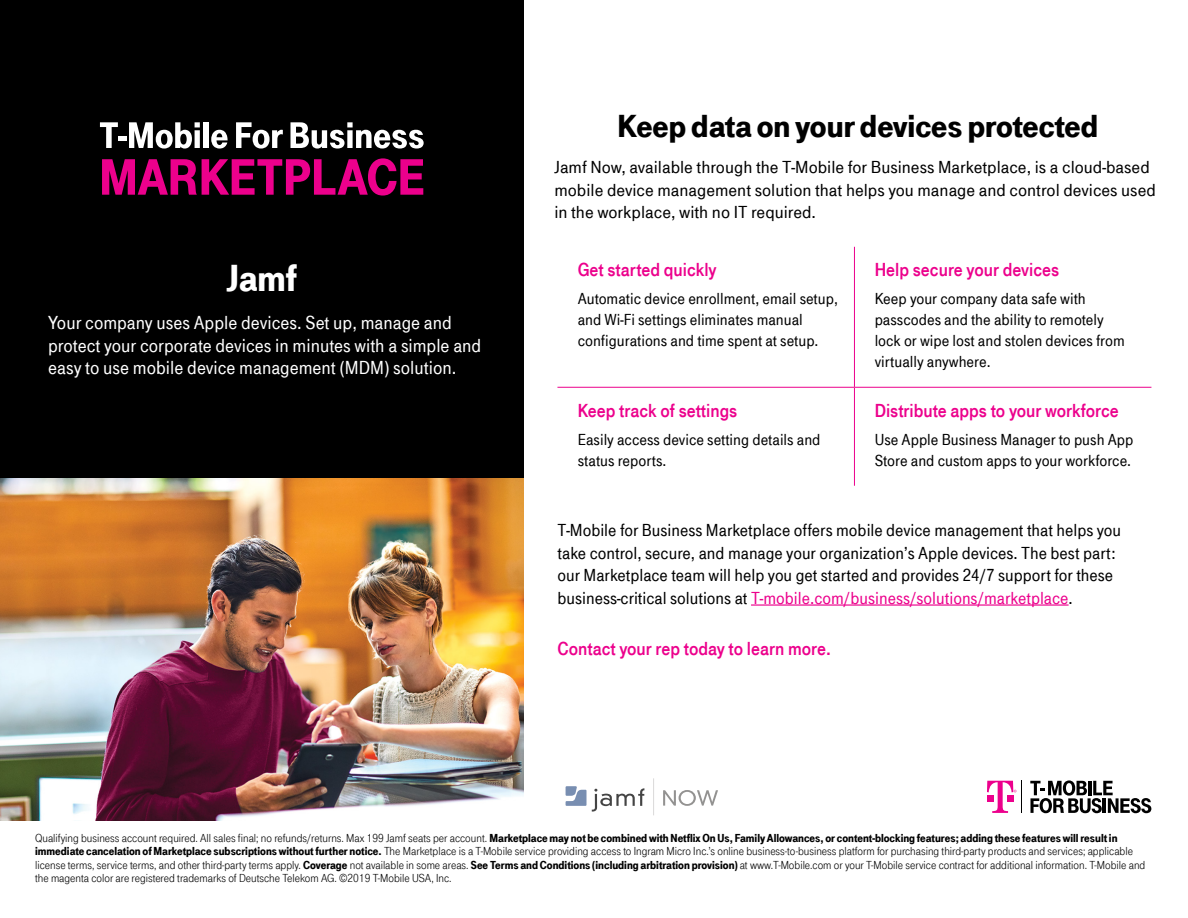
<style>
.page{position:relative;width:1188px;height:918px;background:#fff}
.page>*{position:absolute;margin:0;border:0;box-sizing:border-box;transform-origin:0 0}
.t1{font:39px "Tele Grotesk Ultr";color:#fff}
.t2{font:33px "Tele Grotesk Ultr";color:#000;scale:1.05 1}
.t3{font:19.5px/22.5px "Tele Grotesk Halb";color:#fff}
.t4{font:19.5px "Tele Grotesk Fett";color:#ec008c}
.t5{font:18px/22.5px "Tele Grotesk Halb";color:#000}
.t6{font:18px/22.5px "Tele Grotesk Halb";color:#000;scale:1.05 1}
.t7{font:16.5px/21px "Tele Grotesk Halb";color:#000}
.t8{font:12px/13.5px "Tele Grotesk Norm";color:#000}
.t9{font:12px "Tele Grotesk Ultr";color:#000}
.s1{color:#ec008c}
.s2{font-family:"Tele Grotesk Norm"}
.s3{font-family:"Tele Grotesk Ultr"}
</style>
<div class="page">
<div style="left:0;top:0;width:524px;height:815px;background:#000"></div>
<hr style="left:751px;top:604px;width:318px;height:2px;background:#ec008c">
<hr style="left:854px;top:247px;width:1px;height:140px;background:#ec008c">
<hr style="left:557px;top:387px;width:297px;height:1px;background:#ec008c">
<hr style="left:854px;top:387px;width:297px;height:1px;background:#ec008c">
<hr style="left:854px;top:388px;width:1px;height:98px;background:#ec008c">
<svg style="left:987px;top:781px;width:30px;height:32px"></svg>
<svg style="left:1030px;top:780px;width:121px;height:33px"></svg>
<hr style="left:1021px;top:781px;width:1px;height:32px;background:#000">
<svg style="left:100px;top:122px;width:18px;height:26px"></svg>
<div style="left:119px;top:136px;width:8px;height:5px;background:#fff"></div>
<svg style="left:129px;top:122px;width:71px;height:27px"></svg>
<div style="left:203px;top:122px;width:6px;height:26px;background:#fff"></div>
<svg style="left:211px;top:130px;width:17px;height:19px"></svg>
<svg style="left:236px;top:122px;width:47px;height:27px"></svg>
<svg style="left:290px;top:122px;width:134px;height:27px"></svg>
<svg style="left:102px;top:158px;width:321px;height:38px"></svg>
<svg style="left:663px;top:790px;width:55px;height:16px"></svg>
<svg style="left:566px;top:786px;width:78px;height:26px"></svg>
<svg style="left:653px;top:778px;width:1px;height:37px"></svg>
<img style="left:0;top:478px;width:524px;height:343px">
<h2 class="t2" style="left:617px;top:108px;width:459px">Keep data on your devices protected</h2>
<h3 class="t6" style="left:554px;top:156px;width:574px">Jamf Now, available through the T-Mobile for Business Marketplace, is a cloud-based mobile device management solution that helps you manage and control devices used in the workplace, with no IT required.</h3>
<h1 class="t1" style="left:227px;top:257px;width:72px">Jamf</h1>
<h3 class="t4" style="left:578px;top:259px;width:140px">Get started quickly</h3>
<h3 class="t7" style="left:578px;top:288px;width:262px">Automatic device enrollment, email setup, and Wi-Fi settings eliminates manual configurations and time spent at setup.</h3>
<h3 class="t3" style="left:48px;top:312px;width:435px">Your company uses Apple devices. Set up, manage and protect your corporate devices in minutes with a simple and easy to use mobile device management (MDM) solution.</h3>
<h3 class="t4" style="left:578px;top:399px;width:161px">Keep track of settings</h3>
<h3 class="t7" style="left:578px;top:429px;width:244px">Easily access device setting details and status reports.</h3>
<h3 class="t4" style="left:875px;top:259px;width:186px">Help secure your devices</h3>
<h3 class="t7" style="left:875px;top:288px;width:252px">Keep your company data safe with passcodes and the ability to remotely lock or wipe lost and stolen devices from virtually anywhere.</h3>
<h3 class="t4" style="left:875px;top:399px;width:246px">Distribute apps to your workforce</h3>
<h3 class="t7" style="left:875px;top:429px;width:260px">Use Apple Business Manager to push App<br>Store and custom apps to your workforce.</h3>
<p class="t5" style="left:557px;top:519px;width:565px">T-Mobile for Business Marketplace offers mobile device management that helps you take control, secure, and manage your organization’s Apple devices. The best part: our Marketplace team will help you get started and provides 24/7 support for these business-critical solutions at <span class="s1">T-mobile.com/business/solutions/marketplace</span>.</p>
<h3 class="t4" style="left:557px;top:637px;width:275px">Contact your rep today to learn more.</h3>
<p class="t9" style="left:35px;top:831px;width:1084px"><span class="s2">Qualifying business account required. All sales final; no refunds/returns. Max 199 Jamf seats per account.</span> Marketplace may not be combined with Netflix On Us, Family Allowances, or content-blocking features; adding these features will result in</p>
<p class="t8" style="left:35px;top:845px;width:1112px"><span class="s3">immediate cancelation of Marketplace subscriptions without further notice.</span> The Marketplace is a T-Mobile service providing access to Ingram Micro Inc.’s online business-to-business platform for purchasing third-party products and services; applicable license terms, service terms, and other third-party terms apply. <span class="s3">Coverage</span> not available in some areas. <span class="s3">See Terms and Conditions (including arbitration provision)</span> at www.T-Mobile.com or your T-Mobile service contract for additional information. T-Mobile and the magenta color are registered trademarks of Deutsche Telekom AG. ©2019 T-Mobile USA, Inc.</p>
</div>
